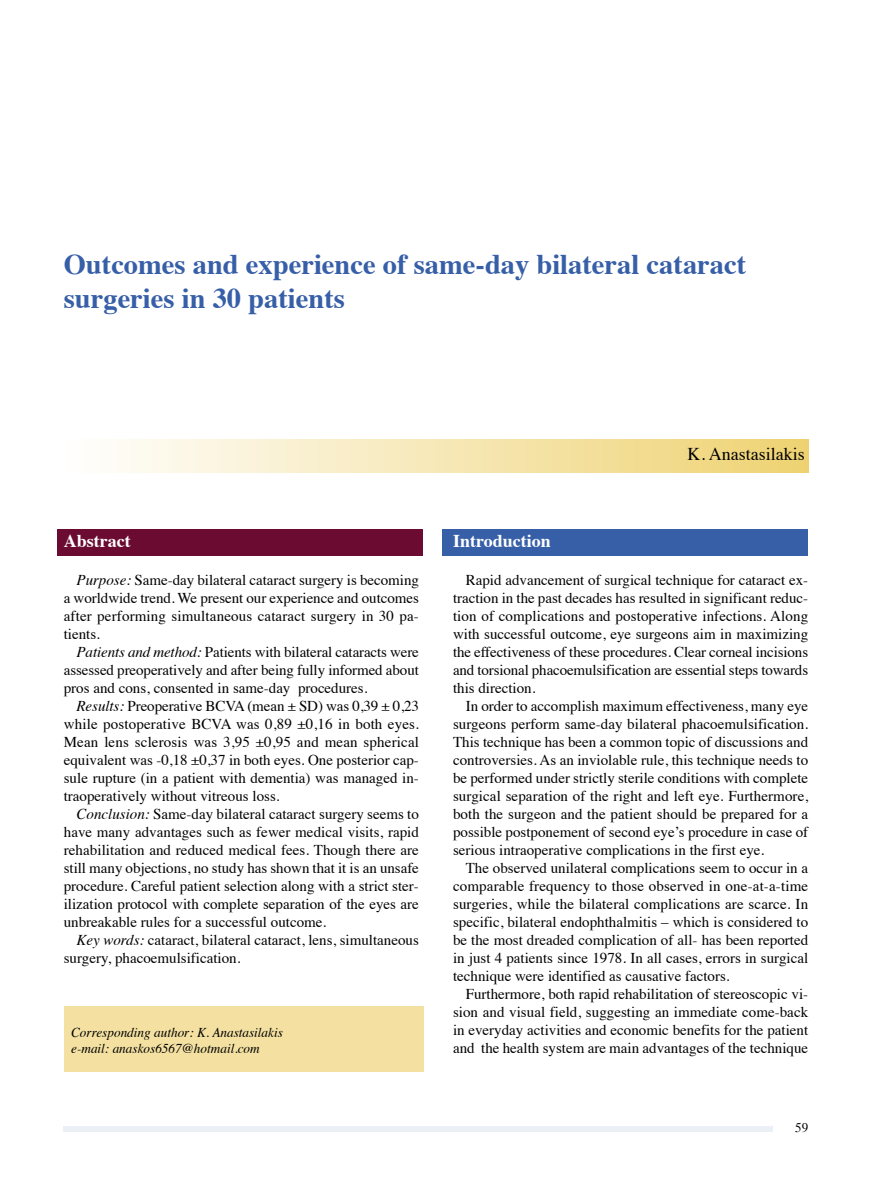
<style>
.page{position:relative;width:872px;height:1191px;background:#fff}
.page>*{position:absolute;margin:0;border:0;box-sizing:border-box;transform-origin:0 0}
.t1{font:700 28.5px/34.2px "Times";color:#375fa8}
.t2{font:700 18px "Times";color:#fff}
.t3{font:18px "Times";color:#000}
.t4{font:15px/18px "Times";color:#000;text-align:justify}
.t5{font:italic 13.5px/16.2px "Times";color:#000}
.t6{font:13.5px "UB Times";color:#000}
.s1{font-style:italic}
</style>
<div class="page">
<div style="left:57px;top:529px;width:366px;height:26px;background:#6b0b32"></div>
<div style="left:442px;top:529px;width:366px;height:26px;background:#375fa8"></div>
<div style="left:64px;top:1006px;width:359px;height:65px;background:#f4e1a1"></div>
<div style="left:64px;top:439px;width:744px;height:33px;background:linear-gradient(to right,#fffffe,#eed272)"></div>
<div style="left:64px;top:1125px;width:709px;height:6px;background:#ebeff6"></div>
<h1 class="t1" style="left:64px;top:250px;width:684px">Outcomes and experience of same-day bilateral cataract surgeries in 30 patients</h1>
<p class="t2" style="left:64px;top:534px;width:68px">Abstract</p>
<p class="t4" style="left:64px;top:572px;width:357px;text-indent:13px"><span class="s1">Purpose:</span> Same-day bilateral cataract surgery is becoming a worldwide trend. We present our experience and outcomes after performing simultaneous cataract surgery in 30 pa&shy;tients.</p>
<p class="t4" style="left:64px;top:644px;width:357px;text-indent:13px"><span class="s1">Patients and method:</span> Patients with bilateral cataracts were assessed preoperatively and after being fully informed about pros and cons, consented in same-day procedures.</p>
<p class="t4" style="left:64px;top:698px;width:357px;text-indent:13px"><span class="s1">Results:</span> Preoperative BCVA (mean ± SD) was 0,39 ± 0,23 while postoperative BCVA was 0,89 ±0,16 in both eyes.<br>Mean lens sclerosis was 3,95 ±0,95 and mean spherical equivalent was -0,18 ±0,37 in both eyes. One posterior cap&shy;sule rupture (in a patient with dementia) was managed in&shy;traoperatively without vitreous loss.</p>
<p class="t4" style="left:64px;top:806px;width:357px;text-indent:13px"><span class="s1">Conclusion:</span> Same-day bilateral cataract surgery seems to have many advantages such as fewer medical visits, rapid rehabilitation and reduced medical fees. Though there are still many objections, no study has shown that it is an unsafe procedure. Careful patient selection along with a strict ster&shy;ilization protocol with complete separation of the eyes are unbreakable rules for a successful outcome.</p>
<p class="t4" style="left:64px;top:932px;width:357px;text-indent:13px"><span class="s1">Key words:</span> cataract, bilateral cataract, lens, simultaneous surgery, phacoemulsification.</p>
<p class="t5" style="left:71px;top:1025px;width:213px">Corresponding author: K. Anastasilakis e-mail: anaskos6567@hotmail.com</p>
<p class="t3" style="left:687px;top:446px;width:118px">K. Anastasilakis</p>
<p class="t2" style="left:453px;top:534px;width:99px">Introduction</p>
<p class="t4" style="left:453px;top:572px;width:357px;text-indent:13px">Rapid advancement of surgical technique for cataract ex&shy;traction in the past decades has resulted in significant reduc&shy;tion of complications and postoperative infections. Along with successful outcome, eye surgeons aim in maximizing the effectiveness of these procedures. Clear corneal incisions and torsional phacoemulsification are essential steps towards this direction.</p>
<p class="t4" style="left:453px;top:698px;width:357px;text-indent:13px">In order to accomplish maximum effectiveness, many eye surgeons perform same-day bilateral phacoemulsification.<br>This technique has been a common topic of discussions and controversies. As an inviolable rule, this technique needs to be performed under strictly sterile conditions with complete surgical separation of the right and left eye. Furthermore, both the surgeon and the patient should be prepared for a possible postponement of second eye’s procedure in case of serious intraoperative complications in the first eye.</p>
<p class="t4" style="left:453px;top:860px;width:357px;text-indent:13px">The observed unilateral complications seem to occur in a comparable frequency to those observed in one-at-a-time surgeries, while the bilateral complications are scarce. In specific, bilateral endophthalmitis – which is considered to be the most dreaded complication of all- has been reported in just 4 patients since 1978. In all cases, errors in surgical technique were identified as causative factors.</p>
<p class="t4" style="left:453px;top:986px;width:357px;text-indent:13px">Furthermore, both rapid rehabilitation of stereoscopic vi&shy;sion and visual field, suggesting an immediate come-back in everyday activities and economic benefits for the patient and the health system are main advantages of the technique</p>
<p class="t6" style="left:795px;top:1122px;width:14px">59</p>
</div>
